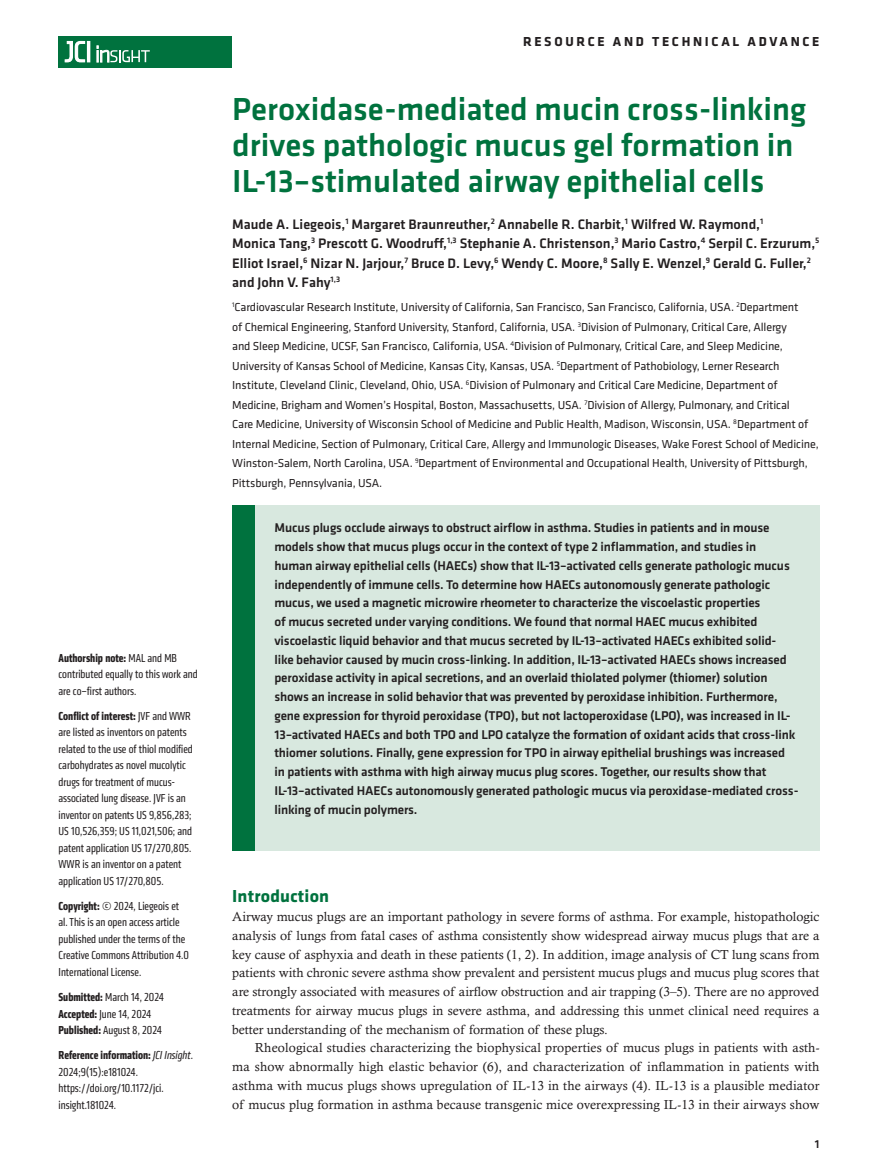
<style>
.page{position:relative;width:878px;height:1175px;background:#fff}
.page>*{position:absolute;margin:0;border:0;box-sizing:border-box;transform-origin:0 0}
.t1{font:500 33px/36px "Klavika Basic";color:#00723e}
.t2{font:700 18px "Klavika";letter-spacing:.01em;color:#00723e}
.t3{font:500 14.25px/19.5px "Klavika Basic";color:#231f20}
.t4{font:700 13.5px "Klavika Basic";letter-spacing:.2em;color:#231f20}
.t5{font:500 13.2px/18.8px "Klavika Basic";letter-spacing:-.01em;color:#231f20}
.t6{font:13.2px/18.8px "Calisto MT Std";color:#231f20;text-align:justify}
.t7{font:12px/19.5px "Klavika";letter-spacing:-.01em;color:#231f20}
.t8{font:condensed 12px/16.5px "Klavika";color:#231f20}
.t9{font:500 12px "Klavika Basic";color:#231f20}
.s1{font-weight:700}
.s2{font-style:italic}
</style>
<div class="page">
<div style="left:59px;top:36px;width:173px;height:31px;background:#00723e"></div>
<hr style="left:87px;top:41px;width:3px;height:21px;background:#fff">
<svg style="left:64px;top:41px;width:21px;height:22px"></svg>
<svg style="left:97px;top:46px;width:53px;height:16px"></svg>
<div style="left:232px;top:505px;width:587px;height:346px;background:#d8e8df"></div>
<div style="left:232px;top:505px;width:22px;height:346px;background:#00723e"></div>
<p class="t8" style="left:59px;top:649px;width:141px"><span class="s1">Authorship note:</span> MAL and MB contributed equally to this work and are co–first authors.</p>
<p class="t8" style="left:59px;top:707px;width:136px"><span class="s1">Conflict of interest:</span> JVF and WWR are listed as inventors on patents related to the use of thiol modified carbohydrates as novel mucolytic drugs for treatment of mucus&shy;associated lung disease. JVF is an inventor on patents US 9,856,283;<br>US 10,526,359; US 11,021,506; and patent application US 17/270,805.<br>WWR is an inventor on a patent application US 17/270,805.</p>
<p class="t8" style="left:59px;top:897px;width:132px"><span class="s1">Copyright:</span> © 2024, Liegeois et al. This is an open access article published under the terms of the<br>Creative Commons Attribution 4.0<br>International License.</p>
<p class="t8" style="left:59px;top:988px;width:107px"><span class="s1">Submitted:</span> March 14, 2024<br><span class="s1">Accepted:</span> June 14, 2024<br><span class="s1">Published:</span> August 8, 2024</p>
<p class="t8" style="left:59px;top:1046px;width:136px"><span class="s1">Reference information:</span> <span class="s2">JCI Insight</span>.<br>2024;9(15):e181024. https://doi.org/10.1172/jci. insight.181024.</p>
<p class="t4" style="left:523px;top:32px;width:298px">RESOURCE AND TECHNICAL ADVANCE</p>
<h1 class="t1" style="left:232px;top:91px;width:575px">Peroxidase-mediated mucin cross-linking drives pathologic mucus gel formation in<br>IL-13–stimulated airway epithelial cells</h1>
<p class="t3" style="left:232px;top:214px;width:588px">Maude A. Liegeois,<sup>1</sup> Margaret Braunreuther,<sup>2</sup> Annabelle R. Charbit,<sup>1</sup> Wilfred W. Raymond,<sup>1<br></sup>Monica Tang,<sup>3</sup> Prescott G. Woodruff,<sup>1,3</sup> Stephanie A. Christenson,<sup>3</sup> Mario Castro,<sup>4</sup> Serpil C. Erzurum,<sup>5<br></sup>Elliot Israel,<sup>6</sup> Nizar N. Jarjour,<sup>7</sup> Bruce D. Levy,<sup>6</sup> Wendy C. Moore,<sup>8</sup> Sally E. Wenzel,<sup>9</sup> Gerald G. Fuller,<sup>2 </sup>and John V. Fahy<sup>1,3</sup></p>
<p class="t7" style="left:232px;top:297px;width:588px"><sup>1</sup>Cardiovascular Research Institute, University of California, San Francisco, San Francisco, California, USA. <sup>2</sup>Department<br>of Chemical Engineering, Stanford University, Stanford, California, USA. <sup>3</sup>Division of Pulmonary, Critical Care, Allergy<br>and Sleep Medicine, UCSF, San Francisco, California, USA. <sup>4</sup>Division of Pulmonary, Critical Care, and Sleep Medicine, University of Kansas School of Medicine, Kansas City, Kansas, USA. <sup>5</sup>Department of Pathobiology, Lerner Research Institute, Cleveland Clinic, Cleveland, Ohio, USA. <sup>6</sup>Division of Pulmonary and Critical Care Medicine, Department of Medicine, Brigham and Women’s Hospital, Boston, Massachusetts, USA. <sup>7</sup>Division of Allergy, Pulmonary, and Critical<br>Care Medicine, University of Wisconsin School of Medicine and Public Health, Madison, Wisconsin, USA. <sup>8</sup>Department of Internal Medicine, Section of Pulmonary, Critical Care, Allergy and Immunologic Diseases, Wake Forest School of Medicine, Winston-Salem, North Carolina, USA. <sup>9</sup>Department of Environmental and Occupational Health, University of Pittsburgh, Pittsburgh, Pennsylvania, USA.</p>
<p class="t5" style="left:274px;top:518px;width:525px">Mucus plugs occlude airways to obstruct airflow in asthma. Studies in patients and in mouse models show that mucus plugs occur in the context of type 2 inflammation, and studies in<br>human airway epithelial cells (HAECs) show that IL-13–activated cells generate pathologic mucus independently of immune cells. To determine how HAECs autonomously generate pathologic mucus, we used a magnetic microwire rheometer to characterize the viscoelastic properties<br>of mucus secreted under varying conditions. We found that normal HAEC mucus exhibited viscoelastic liquid behavior and that mucus secreted by IL-13–activated HAECs exhibited solid&shy;like behavior caused by mucin cross-linking. In addition, IL-13–activated HAECs shows increased peroxidase activity in apical secretions, and an overlaid thiolated polymer (thiomer) solution shows an increase in solid behavior that was prevented by peroxidase inhibition. Furthermore, gene expression for thyroid peroxidase (TPO), but not lactoperoxidase (LPO), was increased in IL-13–activated HAECs and both TPO and LPO catalyze the formation of oxidant acids that cross-link thiomer solutions. Finally, gene expression for TPO in airway epithelial brushings was increased in patients with asthma with high airway mucus plug scores. Together, our results show that IL-13–activated HAECs autonomously generated pathologic mucus via peroxidase-mediated cross&shy;linking of mucin polymers.</p>
<h2 class="t2" style="left:232px;top:883px;width:98px">Introduction</h2>
<p class="t6" style="left:232px;top:907px;width:588px">Airway mucus plugs are an important pathology in severe forms of asthma. For example, histopathologic analysis of lungs from fatal cases of asthma consistently show widespread airway mucus plugs that are a key cause of asphyxia and death in these patients (1, 2). In addition, image analysis of CT lung scans from patients with chronic severe asthma show prevalent and persistent mucus plugs and mucus plug scores that are strongly associated with measures of airflow obstruction and air trapping (3–5). There are no approved treatments for airway mucus plugs in severe asthma, and addressing this unmet clinical need requires a better understanding of the mechanism of formation of these plugs.</p>
<p class="t6" style="left:232px;top:1038px;width:588px;text-indent:22px">Rheological studies characterizing the biophysical properties of mucus plugs in patients with asth&shy;ma show abnormally high elastic behavior (6), and characterization of inflammation in patients with asthma with mucus plugs shows upregulation of IL-13 in the airways (4). IL-13 is a plausible mediator of mucus plug formation in asthma because transgenic mice overexpressing IL-13 in their airways show</p>
<p class="t9" style="left:814px;top:1135px;width:6px">1</p>
</div>
